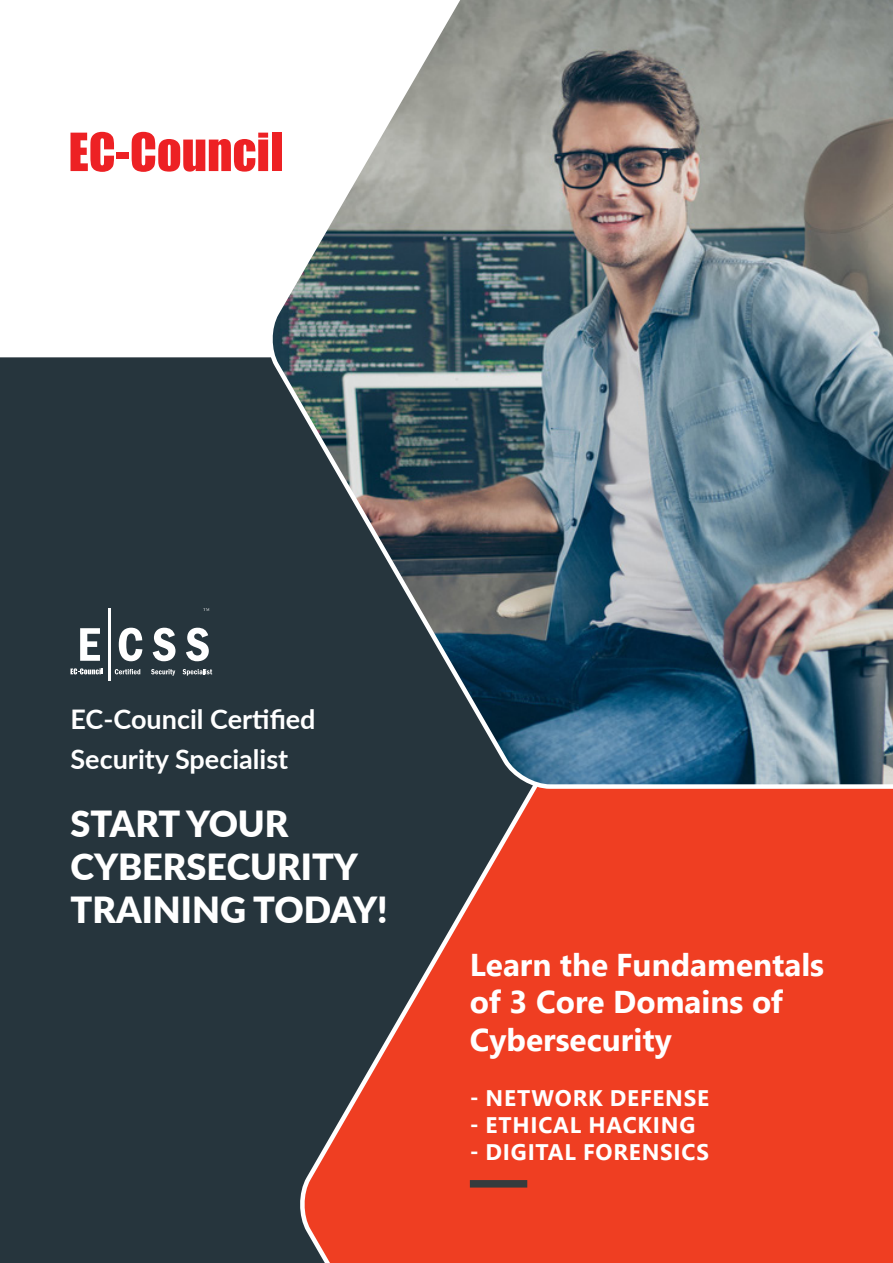
<style>
.page{position:relative;width:893px;height:1263px;background:#fff}
.page>*{position:absolute;margin:0;border:0;box-sizing:border-box;transform-origin:0 0}
.t1{font:900 36px/43.2px "Lato";color:#fff}
.second_title{font:700 31.5px/37.8px "Segoe UI";color:#fff}
.t2{font:700 27px/39.6px "Lato";color:#fff}
.second_title-2{font:700 22.5px "Segoe UI";letter-spacing:.035em;color:#fff}
</style>
<div class="page">
<div style="left:0;top:357px;width:294px;height:906px;background:#26353d"></div>
<svg style="left:294px;top:791px;width:599px;height:472px;background:#cc3d28"></svg>
<svg style="left:80px;top:628px;width:20px;height:33px"></svg>
<svg style="left:119px;top:628px;width:23px;height:33px"></svg>
<svg style="left:153px;top:628px;width:22px;height:33px"></svg>
<svg style="left:186px;top:628px;width:23px;height:33px"></svg>
<svg style="left:70px;top:668px;width:33px;height:6px"></svg>
<svg style="left:115px;top:669px;width:25px;height:5px"></svg>
<svg style="left:151px;top:669px;width:24px;height:7px"></svg>
<svg style="left:183px;top:669px;width:29px;height:7px"></svg>
<svg style="left:203px;top:608px;width:6px;height:3px"></svg>
<hr style="left:108px;top:608px;width:3px;height:72px;background:#fff">
<img style="left:262px;top:0;width:631px;height:791px">
<div style="left:470px;top:1180px;width:57px;height:7px;background:#363b3d"></div>
<svg style="left:70px;top:132px;width:44px;height:40px"></svg>
<div style="left:116px;top:152px;width:13px;height:7px;background:#ed2124"></div>
<svg style="left:132px;top:132px;width:136px;height:40px"></svg>
<div style="left:272px;top:133px;width:9px;height:38px;background:#ed2124"></div>
<p class="t2" style="left:70px;top:698px;width:247px">EC-Council Certified<br>Security Specialist</p>
<p class="t1" style="left:70px;top:801px;width:319px">START YOUR<br>CYBERSECURITY<br>TRAINING TODAY!</p>
<p class="second_title" style="left:470px;top:943px;width:356px">Learn the Fundamentals of 3 Core Domains of<br>Cybersecurity</p>
<p class="second_title-2" style="left:470px;top:1077px;width:241px">- NETWORK DEFENSE</p>
<p class="second_title-2" style="left:470px;top:1104px;width:227px">- ETHICAL HACKING</p>
<p class="second_title-2" style="left:470px;top:1131px;width:241px">- DIGITAL FORENSICS</p>
</div>
